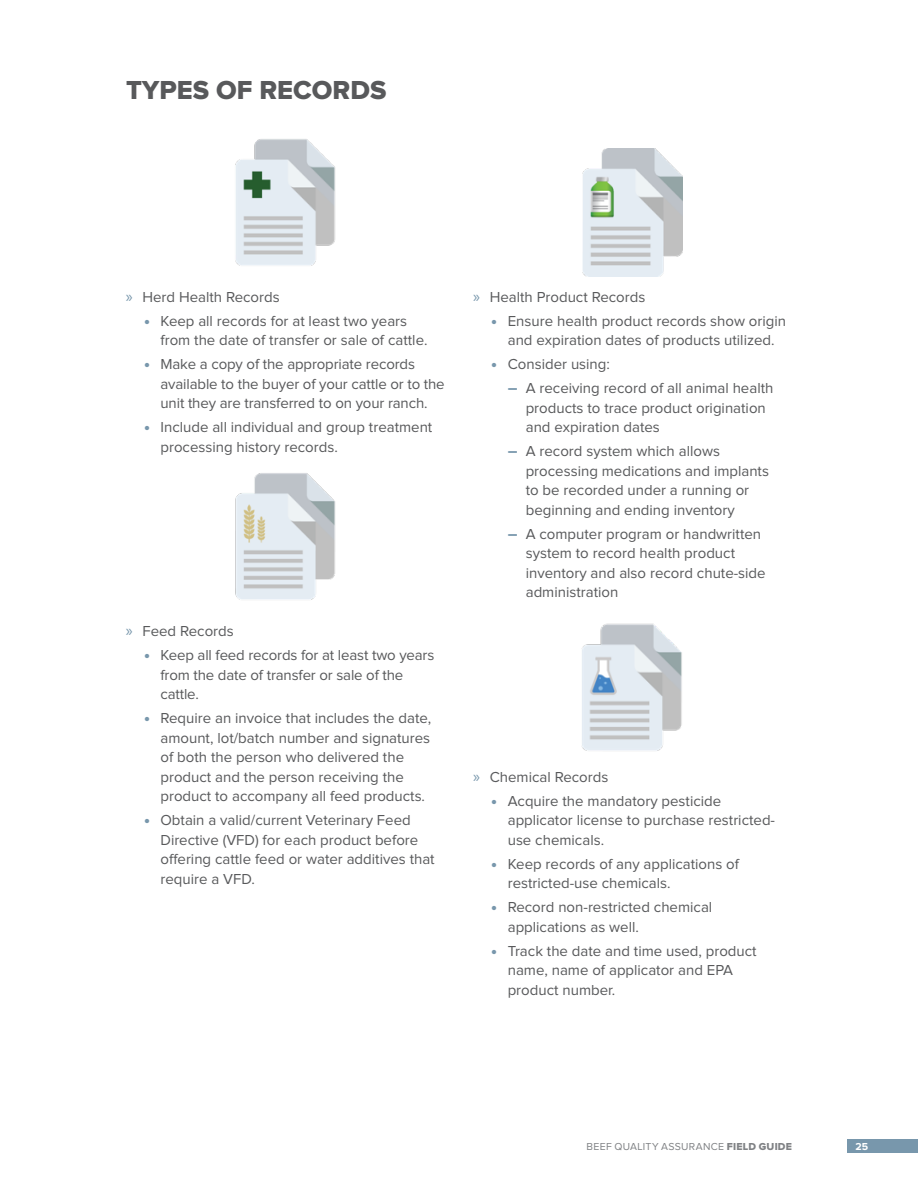
<style>
.page{position:relative;width:918px;height:1188px;background:#fff}
.page>*{position:absolute;margin:0;border:0;box-sizing:border-box;transform-origin:0 0}
.t1{font:27px "Proxima Nova Extrabld";color:#58595b}
.t2{font:15px/19.5px "Proxima Nova";color:#58595b}
.t3{font:10.5px "Proxima Nova";letter-spacing:.025em;color:#808285}
.t4{font:700 10.5px "Proxima Nova";color:#fff}
.s1{font-family:"Myriad Pro";font-size:16.5px;color:#7897ac}
.s2{font-weight:900;font-size:16.5px;color:#7897ac}
.s3{font-weight:700;font-size:16.5px;color:#7897ac}
.s4{font-family:"Proxima Nova Extrabld"}
</style>
<div class="page">
<div style="left:848px;top:1139px;width:70px;height:14px;background:#7897ac"></div>
<img style="left:235px;top:139px;width:101px;height:127px">
<img style="left:235px;top:473px;width:101px;height:127px">
<img style="left:583px;top:149px;width:100px;height:127px">
<img style="left:581px;top:623px;width:101px;height:128px">
<h1 class="t1" style="left:126px;top:78px;width:262px">TYPES OF RECORDS</h1>
<p class="t2" style="left:126px;top:287px;width:155px"><span class="s1">»</span> Herd Health Records</p>
<p class="t2" style="left:160px;top:311px;width:268px;text-indent:-16px"><span class="s2">•</span> Keep all records for at least two years from the date of transfer or sale of cattle.</p>
<p class="t2" style="left:160px;top:355px;width:286px;text-indent:-16px"><span class="s2">•</span> Make a copy of the appropriate records available to the buyer of your cattle or to the unit they are transferred to on your ranch.</p>
<p class="t2" style="left:160px;top:418px;width:273px;text-indent:-16px"><span class="s2">•</span> Include all individual and group treatment processing history records.</p>
<p class="t2" style="left:126px;top:622px;width:109px"><span class="s1">»</span> Feed Records</p>
<p class="t2" style="left:160px;top:646px;width:275px;text-indent:-16px"><span class="s2">•</span> Keep all feed records for at least two years from the date of transfer or sale of the cattle.</p>
<p class="t2" style="left:160px;top:709px;width:272px;text-indent:-16px"><span class="s2">•</span> Require an invoice that includes the date, amount, lot/batch number and signatures of both the person who delivered the product and the person receiving the product to accompany all feed products.</p>
<p class="t2" style="left:160px;top:811px;width:276px;text-indent:-16px"><span class="s2">•</span> Obtain a valid/current Veterinary Feed Directive (VFD) for each product before offering cattle feed or water additives that require a VFD.</p>
<p class="t2" style="left:473px;top:287px;width:174px"><span class="s1">»</span> Health Product Records</p>
<p class="t2" style="left:491px;top:311px;width:296px;text-align:center"><span class="s2">•</span> Ensure health product records show origin and expiration dates of products utilized.</p>
<p class="t2" style="left:491px;top:355px;width:120px"><span class="s2">•</span> Consider using:</p>
<p class="t2" style="left:526px;top:379px;width:249px;text-indent:-18px"><span class="s3">–</span> A receiving record of all animal health products to trace product origination and expiration dates</p>
<p class="t2" style="left:526px;top:442px;width:245px;text-indent:-18px"><span class="s3">–</span> A record system which allows processing medications and implants to be recorded under a running or beginning and ending inventory</p>
<p class="t2" style="left:526px;top:524px;width:241px;text-indent:-18px"><span class="s3">–</span> A computer program or handwritten system to record health product inventory and also record chute-side administration</p>
<p class="t2" style="left:473px;top:767px;width:137px"><span class="s1">»</span> Chemical Records</p>
<p class="t2" style="left:508px;top:791px;width:269px;text-indent:-16px"><span class="s2">•</span> Acquire the mandatory pesticide applicator license to purchase restricted&shy;use chemicals.</p>
<p class="t2" style="left:508px;top:854px;width:233px;text-indent:-16px"><span class="s2">•</span> Keep records of any applications of restricted-use chemicals.</p>
<p class="t2" style="left:508px;top:898px;width:206px;text-indent:-16px"><span class="s2">•</span> Record non-restricted chemical applications as well.</p>
<p class="t2" style="left:508px;top:941px;width:250px;text-indent:-16px"><span class="s2">•</span> Track the date and time used, product name, name of applicator and EPA product number.</p>
<p class="t3" style="left:587px;top:1141px;width:207px">BEEF QUALITY ASSURANCE <span class="s4">FIELD GUIDE</span></p>
<p class="t4" style="left:855px;top:1140px;width:14px">25</p>
</div>
